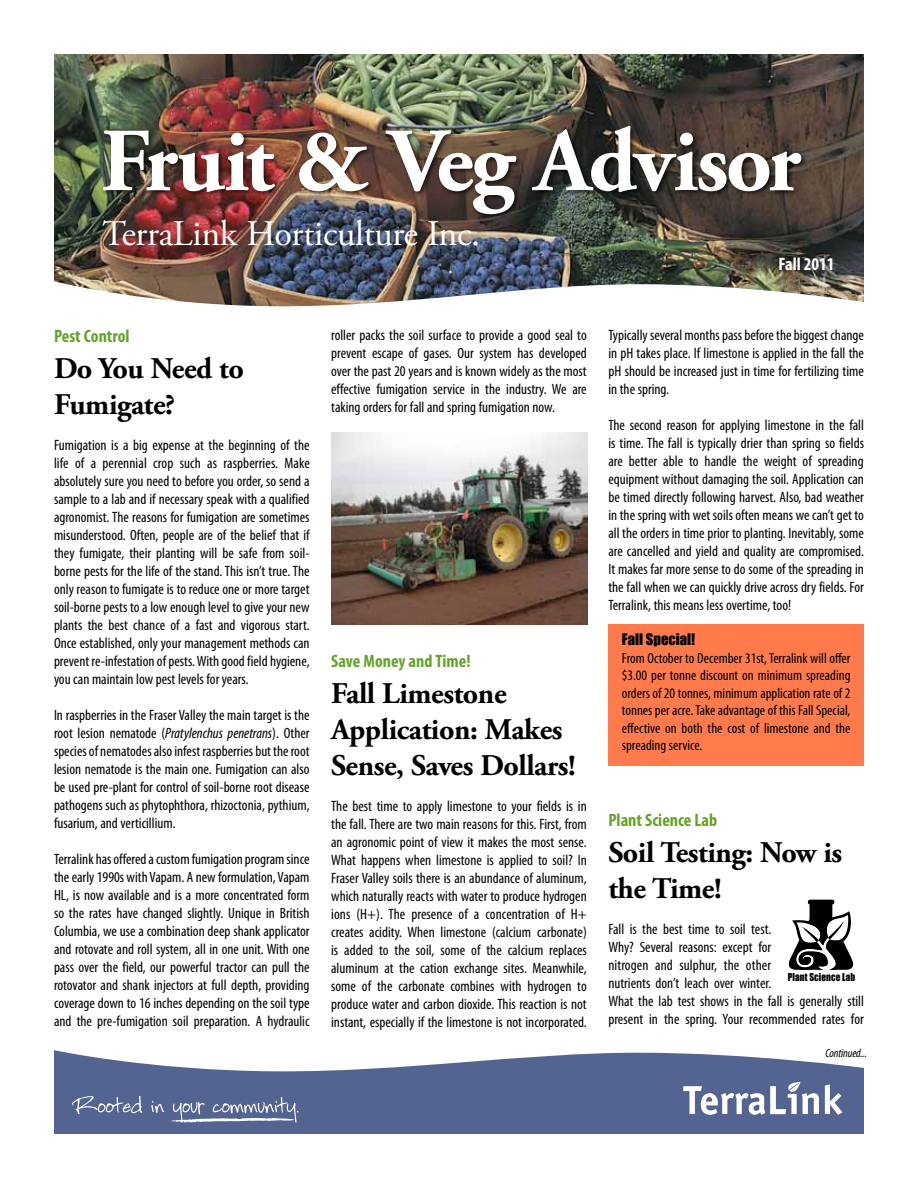
<style>
.page{position:relative;width:918px;height:1188px;background:#fff}
.page>*{position:absolute;margin:0;border:0;box-sizing:border-box;transform-origin:0 0}
.t1{font:700 89.85px "Adobe Garamond Pro";letter-spacing:-.03em;color:#fff}
.t2{font:36px "Adobe Garamond Pro";letter-spacing:-.01em;color:#fff}
.t3{font:700 30px/36px "Adobe Garamond Pro";letter-spacing:-.015em;color:#000}
.t4{font:700 condensed 18px "Myriad Pro";color:#65a22b}
.t5{font:700 condensed 18px "Myriad Pro";color:#fff}
.t6{font:condensed 15px/18px "Myriad Pro";color:#000;text-align:justify}
.t7{font:condensed 14.7px/17.5px "Myriad Pro";color:#000;text-align:justify}
.t8{font:14.7px "Impact";color:#000}
.t9{font:italic condensed 12px "Myriad Pro";letter-spacing:-.01em;color:#000}
.t10{font:10.05px "Impact";letter-spacing:.015em;color:#000;scale:.91 1}
.s1{font-style:italic}
</style>
<div class="page">
<div style="left:608px;top:625px;width:256px;height:141px;background:#ff7b4b"></div>
<svg style="left:54px;top:1050px;width:810px;height:84px;fill:#536490"></svg>
<svg style="left:825px;top:1084px;width:17px;height:31px"></svg>
<svg style="left:683px;top:1082px;width:136px;height:33px"></svg>
<svg style="left:72px;top:1096px;width:70px;height:18px"></svg>
<svg style="left:151px;top:1101px;width:13px;height:12px"></svg>
<svg style="left:170px;top:1097px;width:128px;height:27px;background:#7482a5"></svg>
<img style="left:54px;top:54px;width:810px;height:253px">
<div style="left:101px;top:123px;width:707px;height:97px;background:#000;opacity:.75"></div>
<img style="left:331px;top:432px;width:257px;height:193px">
<svg style="left:789px;top:900px;width:64px;height:70px"></svg>
<h1 class="t1" style="left:101px;top:109px;width:702px">Fruit &amp; Veg Advisor</h1>
<h2 class="t2" style="left:103px;top:212px;width:379px">TerraLink Horticulture Inc.</h2>
<p class="t5" style="left:778px;top:252px;width:58px">Fall 2011</p>
<p class="t4" style="left:54px;top:325px;width:77px">Pest Control</p>
<h3 class="t3" style="left:54px;top:351px;width:192px">Do You Need to<br>Fumigate?</h3>
<p class="t6" style="left:54px;top:436px;width:257px">Fumigation is a big expense at the beginning of the life of a perennial crop such as raspberries. Make absolutely sure you need to before you order, so send a sample to a lab and if necessary speak with a qualified agronomist. The reasons for fumigation are sometimes misunderstood. Often, people are of the belief that if they fumigate, their planting will be safe from soil&shy;borne pests for the life of the stand. This isn’t true. The only reason to fumigate is to reduce one or more target soil-borne pests to a low enough level to give your new plants the best chance of a fast and vigorous start.<br>Once established, only your management methods can prevent re-infestation of pests. With good field hygiene, you can maintain low pest levels for years.</p>
<p class="t6" style="left:54px;top:706px;width:257px">In raspberries in the Fraser Valley the main target is the root lesion nematode (<span class="s1">Pratylenchus penetrans</span>). Other species of nematodes also infest raspberries but the root lesion nematode is the main one. Fumigation can also be used pre-plant for control of soil-borne root disease pathogens such as phytophthora, rhizoctonia, pythium, fusarium, and verticillium.</p>
<p class="t6" style="left:54px;top:850px;width:257px">Terralink has offered a custom fumigation program since the early 1990s with Vapam. A new formulation, Vapam HL, is now available and is a more concentrated form so the rates have changed slightly. Unique in British Columbia, we use a combination deep shank applicator and rotovate and roll system, all in one unit. With one pass over the field, our powerful tractor can pull the rotovator and shank injectors at full depth, providing coverage down to 16 inches depending on the soil type and the pre-fumigation soil preparation. A hydraulic</p>
<p class="t6" style="left:331px;top:325px;width:257px">roller packs the soil surface to provide a good seal to prevent escape of gases. Our system has developed over the past 20 years and is known widely as the most effective fumigation service in the industry. We are taking orders for fall and spring fumigation now.</p>
<p class="t4" style="left:331px;top:650px;width:141px">Save Money and Time!</p>
<h3 class="t3" style="left:331px;top:676px;width:246px">Fall Limestone<br>Application: Makes<br>Sense, Saves Dollars!</h3>
<p class="t6" style="left:331px;top:797px;width:257px">The best time to apply limestone to your fields is in the fall. There are two main reasons for this. First, from an agronomic point of view it makes the most sense.<br>What happens when limestone is applied to soil? In Fraser Valley soils there is an abundance of aluminum, which naturally reacts with water to produce hydrogen ions (H+). The presence of a concentration of H+ creates acidity. When limestone (calcium carbonate) is added to the soil, some of the calcium replaces aluminum at the cation exchange sites. Meanwhile, some of the carbonate combines with hydrogen to produce water and carbon dioxide. This reaction is not instant, especially if the limestone is not incorporated.</p>
<p class="t6" style="left:608px;top:325px;width:257px">Typically several months pass before the biggest change in pH takes place. If limestone is applied in the fall the pH should be increased just in time for fertilizing time in the spring.</p>
<p class="t6" style="left:608px;top:415px;width:257px">The second reason for applying limestone in the fall is time. The fall is typically drier than spring so fields are better able to handle the weight of spreading equipment without damaging the soil. Application can be timed directly following harvest. Also, bad weather in the spring with wet soils often means we can’t get to all the orders in time prior to planting. Inevitably, some are cancelled and yield and quality are compromised.<br>It makes far more sense to do some of the spreading in the fall when we can quickly drive across dry fields. For Terralink, this means less overtime, too!</p>
<p class="t8" style="left:622px;top:628px;width:75px">Fall Special!</p>
<p class="t7" style="left:622px;top:649px;width:230px">From October to December 31st, Terralink will offer $3.00 per tonne discount on minimum spreading orders of 20 tonnes, minimum application rate of 2 tonnes per acre. Take advantage of this Fall Special, effective on both the cost of limestone and the spreading service.</p>
<p class="t4" style="left:608px;top:809px;width:110px">Plant Science Lab</p>
<h3 class="t3" style="left:608px;top:835px;width:235px">Soil Testing: Now is the Time!</h3>
<p class="t6" style="left:608px;top:920px;width:257px;text-align:left">Fall is the best time to soil test.<br>Why? Several reasons: except for<br>nitrogen and sulphur, the other<br>nutrients don’t leach over winter.<br>What the lab test shows in the fall is generally still present in the spring. Your recommended rates for</p>
<p class="t9" style="left:826px;top:1045px;width:43px">Continued...</p>
<p class="t10" style="left:788px;top:970px;width:76px">Plant Science Lab</p>
</div>
